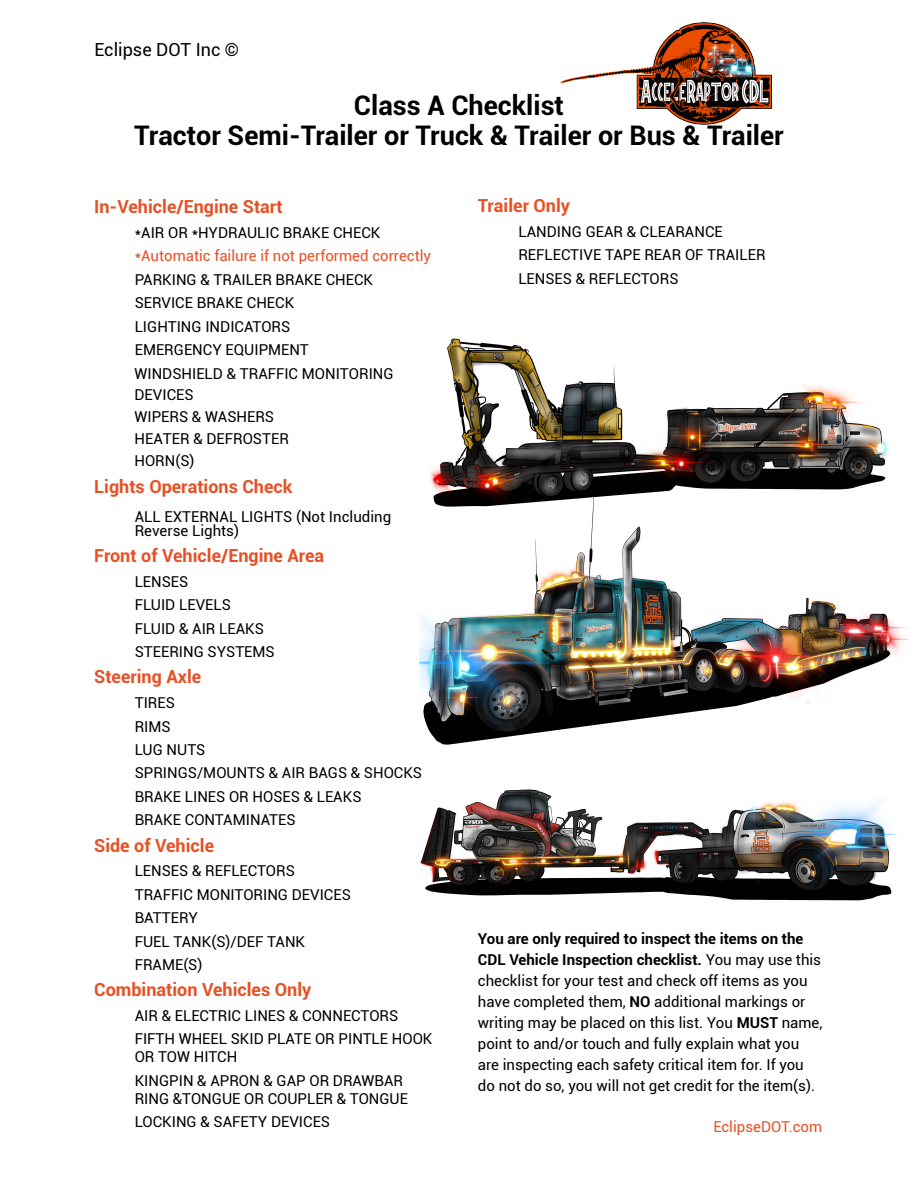
<style>
.page{position:relative;width:918px;height:1188px;background:#fff}
.page>*{position:absolute;margin:0;border:0;box-sizing:border-box;transform-origin:0 0}
.t1{font:700 27px/30px "Roboto";color:#000;text-align:center}
.t2{font:700 18px "Roboto";color:#e75025}
.t3{font:18px "Roboto";color:#000101}
.t4{font:15px/23.4px "Roboto";color:#000}
.t5{font:15px "Roboto";color:#e75025}
.s1{font-weight:700}
</style>
<div class="page">
<img style="left:560px;top:22px;width:212px;height:103px">
<img style="left:439px;top:338px;width:450px;height:130px">
<img style="left:419px;top:468px;width:491px;height:277px">
<img style="left:420px;top:789px;width:479px;height:112px">
<p class="t3" style="left:94px;top:37px;width:146px">Eclipse DOT Inc ©</p>
<h1 class="t1" style="left:134px;top:89px;width:651px">Class A Checklist<br>Tractor Semi-Trailer or Truck &amp; Trailer or Bus &amp; Trailer</h1>
<p class="t2" style="left:94px;top:194px;width:190px">In-Vehicle/Engine Start</p>
<p class="t4" style="left:135px;top:220px;width:247px">*AIR OR *HYDRAULIC BRAKE CHECK</p>
<p class="t5" style="left:135px;top:245px;width:298px">*Automatic failure if not performed correctly</p>
<p class="t4" style="left:135px;top:267px;width:261px">PARKING &amp; TRAILER BRAKE CHECK<br>SERVICE BRAKE CHECK<br>LIGHTING INDICATORS<br>EMERGENCY EQUIPMENT<br>WINDSHIELD &amp; TRAFFIC MONITORING</p>
<p class="t4" style="left:135px;top:383px;width:156px;line-height:22px">DEVICES<br>WIPERS &amp; WASHERS<br>HEATER &amp; DEFROSTER<br>HORN(S)</p>
<p class="t2" style="left:94px;top:474px;width:200px">Lights Operations Check</p>
<p class="t4" style="left:135px;top:509px;width:258px;line-height:13.5px">ALL EXTERNAL LIGHTS (Not Including<br>Reverse Lights)</p>
<p class="t2" style="left:94px;top:543px;width:232px">Front of Vehicle/Engine Area</p>
<p class="t4" style="left:135px;top:569px;width:142px">LENSES<br>FLUID LEVELS<br>FLUID &amp; AIR LEAKS<br>STEERING SYSTEMS</p>
<p class="t2" style="left:94px;top:664px;width:109px">Steering Axle</p>
<p class="t4" style="left:135px;top:691px;width:289px">TIRES<br>RIMS<br>LUG NUTS<br>SPRINGS/MOUNTS &amp; AIR BAGS &amp; SHOCKS<br>BRAKE LINES OR HOSES &amp; LEAKS<br>BRAKE CONTAMINATES</p>
<p class="t2" style="left:94px;top:832px;width:121px">Side of Vehicle</p>
<p class="t4" style="left:135px;top:859px;width:218px">LENSES &amp; REFLECTORS<br>TRAFFIC MONITORING DEVICES<br>BATTERY<br>FUEL TANK(S)/DEF TANK<br>FRAME(S)</p>
<p class="t2" style="left:94px;top:977px;width:219px">Combination Vehicles Only</p>
<p class="t4" style="left:135px;top:1003px;width:299px">AIR &amp; ELECTRIC LINES &amp; CONNECTORS<br>FIFTH WHEEL SKID PLATE OR PINTLE HOOK</p>
<p class="t4" style="left:135px;top:1045px;width:270px">OR TOW HITCH<br>KINGPIN &amp; APRON &amp; GAP OR DRAWBAR</p>
<p class="t4" style="left:135px;top:1086px;width:275px">RING &amp;TONGUE OR COUPLER &amp; TONGUE<br>LOCKING &amp; SAFETY DEVICES</p>
<p class="t2" style="left:478px;top:193px;width:94px">Trailer Only</p>
<p class="t4" style="left:518px;top:219px;width:249px">LANDING GEAR &amp; CLEARANCE<br>REFLECTIVE TAPE REAR OF TRAILER<br>LENSES &amp; REFLECTORS</p>
<p class="t4" style="left:478px;top:927px;width:346px;line-height:21px"><span class="s1">You are only required to inspect the items on the CDL Vehicle Inspection checklist.</span> You may use this checklist for your test and check off items as you have completed them, <span class="s1">NO</span> additional markings or writing may be placed on this list. You <span class="s1">MUST</span> name, point to and/or touch and fully explain what you are inspecting each safety critical item for. If you do not do so, you will not get credit for the item(s).</p>
<p class="t5" style="left:713px;top:1116px;width:110px">EclipseDOT.com</p>
</div>
